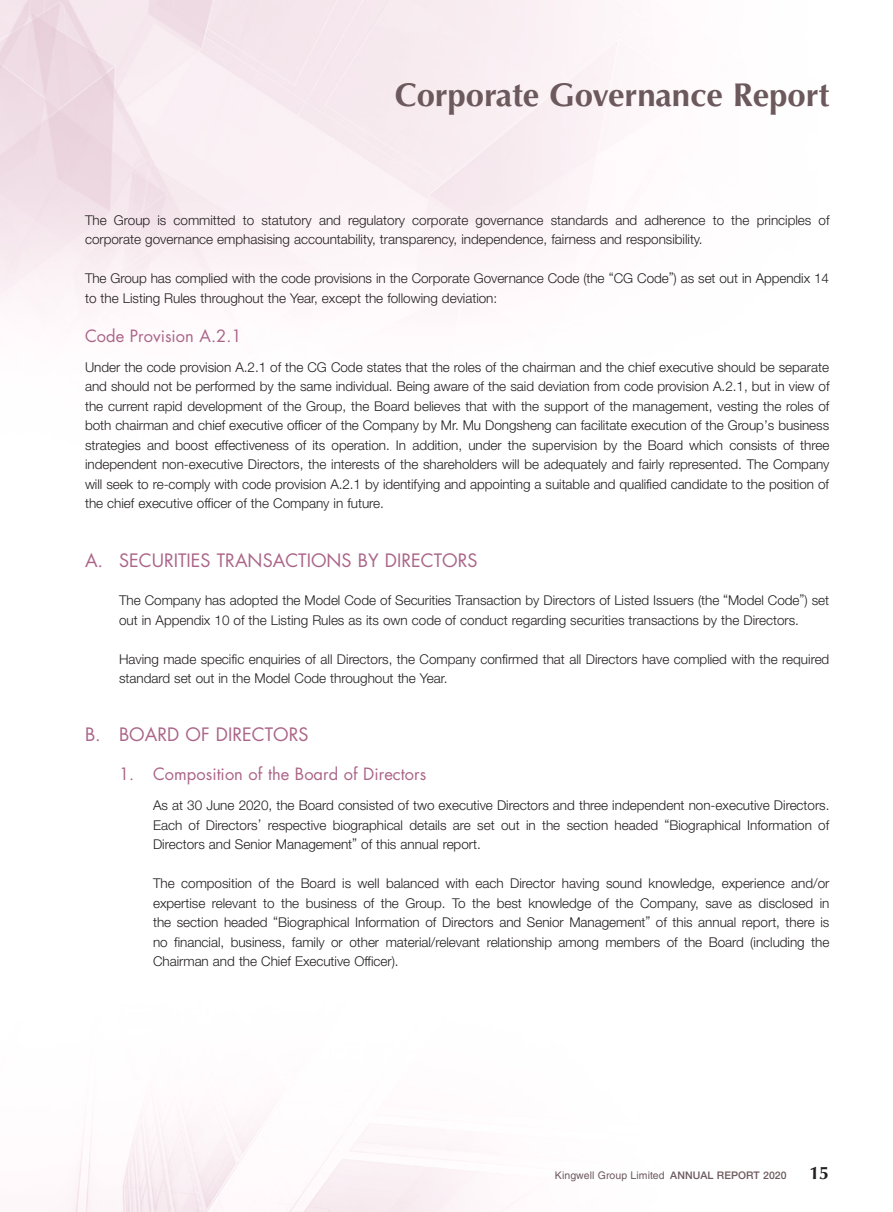
<style>
.page{position:relative;width:893px;height:1212px;background:#fff}
.page>*{position:absolute;margin:0;border:0;box-sizing:border-box;transform-origin:0 0}
.Body_Text{font:700 33px "Optima LT Std";letter-spacing:-.005em;color:#6c595d}
.Heading_1{font:18px "Futura Std";color:#aa6588}
.t1{font:700 18px "Optima LT Std";color:#231f20}
.Heading_2{font:16.5px "Futura Std";color:#aa6588}
.Body_Text-2{font:300 13.5px/19.5px "Helvetica Neue LT Std";color:#231f20}
.t2{font:10.5px "Helvetica LT Std";letter-spacing:.01em;color:#6c595d}
.s1{font-family:"Helvetica Neue LT Std";font-weight:500}
</style>
<div class="page">
<p class="Body_Text" style="left:395px;top:75px;width:436px">Corporate Governance Report</p>
<p class="Body_Text-2" style="left:85px;top:210px;width:746px">The Group is committed to statutory and regulatory corporate governance standards and adherence to the principles of corporate governance emphasising accountability, transparency, independence, fairness and responsibility.</p>
<p class="Body_Text-2" style="left:85px;top:268px;width:745px">The Group has complied with the code provisions in the Corporate Governance Code (the “CG Code”) as set out in Appendix 14 to the Listing Rules throughout the Year, except the following deviation:</p>
<p class="Heading_2" style="left:85px;top:325px;width:158px">Code Provision A.2.1</p>
<p class="Body_Text-2" style="left:85px;top:357px;width:746px;text-align:justify">Under the code provision A.2.1 of the CG Code states that the roles of the chairman and the chief executive should be separate and should not be performed by the same individual. Being aware of the said deviation from code provision A.2.1, but in view of the current rapid development of the Group, the Board believes that with the support of the management, vesting the roles of both chairman and chief executive officer of the Company by Mr. Mu Dongsheng can facilitate execution of the Group’s business strategies and boost effectiveness of its operation. In addition, under the supervision by the Board which consists of three independent non-executive Directors, the interests of the shareholders will be adequately and fairly represented. The Company will seek to re-comply with code provision A.2.1 by identifying and appointing a suitable and qualified candidate to the position of the chief executive officer of the Company in future.</p>
<p class="Heading_1" style="left:85px;top:548px;width:394px">A. SECURITIES TRANSACTIONS BY DIRECTORS</p>
<p class="Body_Text-2" style="left:119px;top:590px;width:712px">The Company has adopted the Model Code of Securities Transaction by Directors of Listed Issuers (the “Model Code”) set out in Appendix 10 of the Listing Rules as its own code of conduct regarding securities transactions by the Directors.</p>
<p class="Body_Text-2" style="left:119px;top:649px;width:712px">Having made specific enquiries of all Directors, the Company confirmed that all Directors have complied with the required standard set out in the Model Code throughout the Year.</p>
<p class="Heading_1" style="left:85px;top:723px;width:225px">B. BOARD OF DIRECTORS</p>
<p class="Heading_2" style="left:119px;top:763px;width:309px">1. Composition of the Board of Directors</p>
<p class="Body_Text-2" style="left:153px;top:795px;width:678px;text-align:justify">As at 30 June 2020, the Board consisted of two executive Directors and three independent non-executive Directors.<br>Each of Directors’ respective biographical details are set out in the section headed “Biographical Information of Directors and Senior Management” of this annual report.</p>
<p class="Body_Text-2" style="left:153px;top:873px;width:678px;text-align:justify">The composition of the Board is well balanced with each Director having sound knowledge, experience and/or expertise relevant to the business of the Group. To the best knowledge of the Company, save as disclosed in the section headed “Biographical Information of Directors and Senior Management” of this annual report, there is no financial, business, family or other material/relevant relationship among members of the Board (including the Chairman and the Chief Executive Officer).</p>
<p class="t2" style="left:555px;top:1169px;width:233px">Kingwell Group Limited <span class="s1">ANNUAL REPORT 2020</span></p>
<p class="t1" style="left:809px;top:1163px;width:21px">15</p>
</div>
